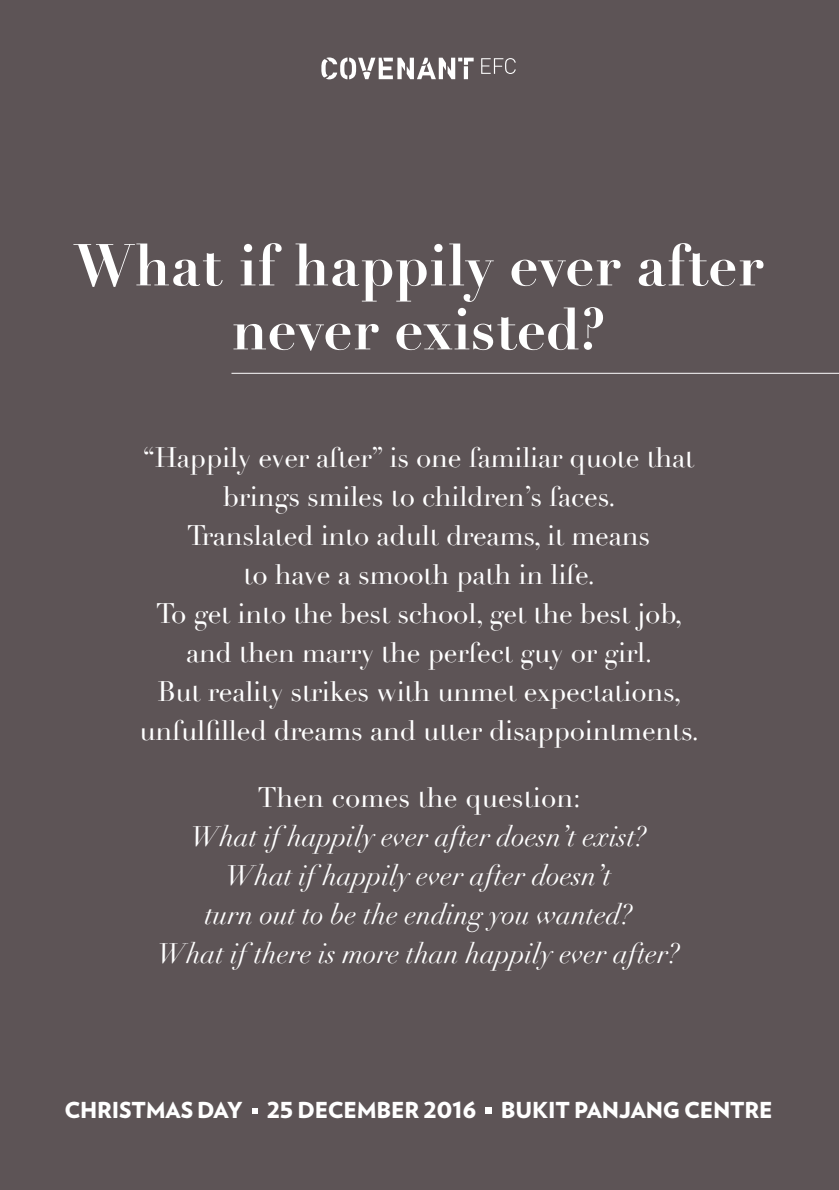
<style>
.page{position:relative;width:839px;height:1190px;background:#fff}
.page>*{position:absolute;margin:0;border:0;box-sizing:border-box;transform-origin:0 0}
.t1{font:700 58px "Didot";color:#fff}
.t2{font:27.6px/39px "Didot";letter-spacing:-.01em;color:#fff;text-align:center}
.t3{font:italic 27.6px/39px "Didot";color:#fff;text-align:center}
.t4{font:900 22px "Verlag";letter-spacing:-.01em;color:#fff}
</style>
<div class="page">
<div style="left:0;top:0;width:838px;height:1190px;background:#5d5456"></div>
<svg style="left:481px;top:58px;width:34px;height:16px"></svg>
<svg style="left:321px;top:57px;width:152px;height:22px"></svg>
<hr style="left:231px;top:373px;width:607px;height:1px;background:#fff">
<svg style="left:252px;top:1108px;width:6px;height:6px"></svg>
<svg style="left:486px;top:1108px;width:6px;height:6px"></svg>
<p class="t1" style="left:74px;top:228px;width:690px">What if happily ever after</p>
<p class="t1" style="left:231px;top:292px;width:376px">never existed?</p>
<p class="t2" style="left:143px;top:439px;width:553px">“Happily ever after” is one familiar quote that brings smiles to children’s faces.</p>
<p class="t2" style="left:187px;top:517px;width:464px">Translated into adult dreams, it means to have a smooth path in life.</p>
<p class="t2" style="left:156px;top:595px;width:528px">To get into the best school, get the best job, and then marry the perfect guy or girl.</p>
<p class="t2" style="left:139px;top:673px;width:561px">But reality strikes with unmet expectations, unfulfilled dreams and utter disappointments.</p>
<p class="t2" style="left:258px;top:779px;width:325px">Then comes the question:</p>
<p class="t3" style="left:191px;top:817px;width:457px">What if happily ever after doesn’t exist?</p>
<p class="t3" style="left:205px;top:856px;width:429px">What if happily ever after doesn’t turn out to be the ending you wanted?</p>
<p class="t3" style="left:157px;top:934px;width:524px">What if there is more than happily ever after?</p>
<p class="t4" style="left:65px;top:1092px;width:709px">CHRISTMAS DAY 25 DECEMBER 2016 BUKIT PANJANG CENTRE</p>
</div>
